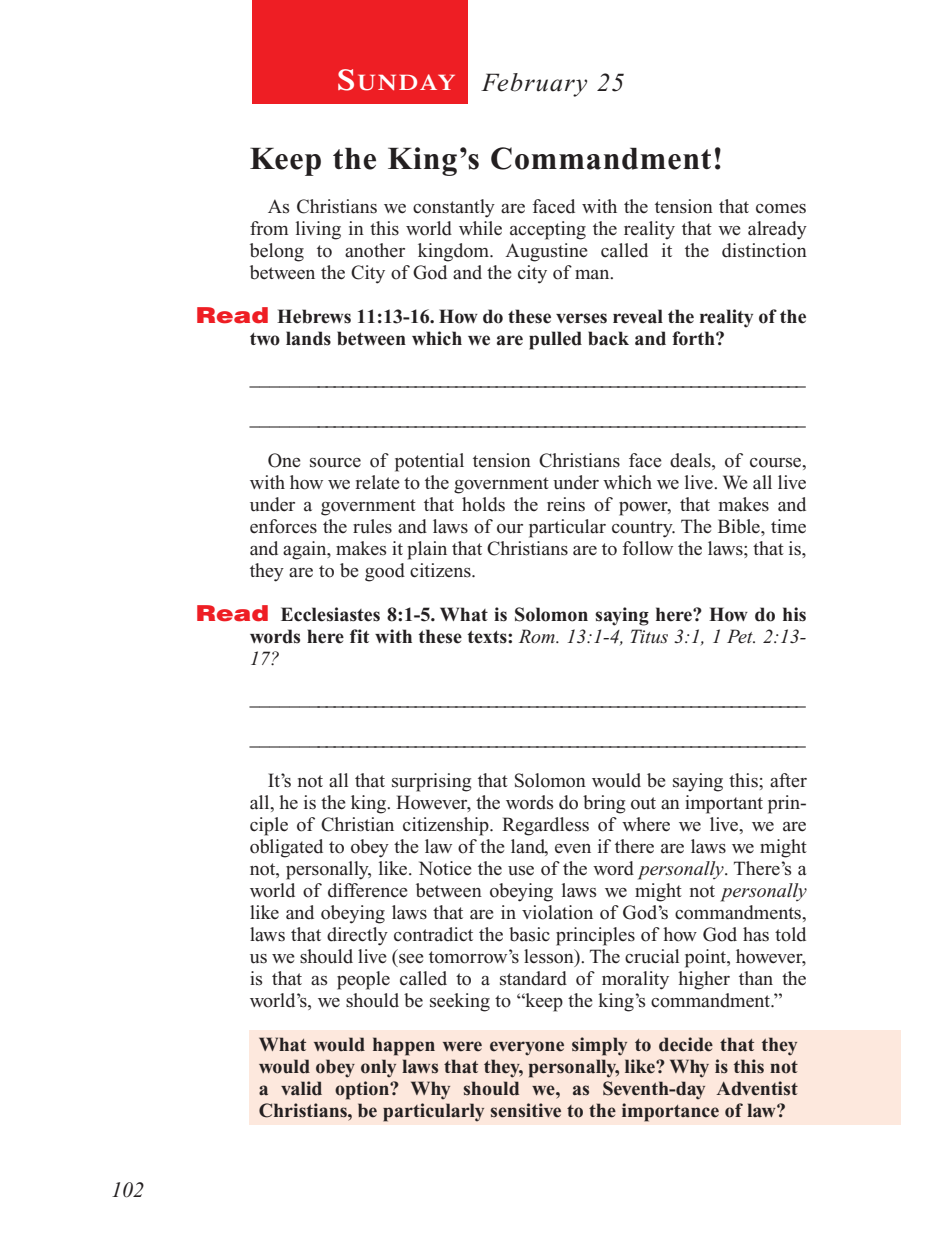
<style>
.page{position:relative;width:936px;height:1260px;background:#fff}
.page>*{position:absolute;margin:0;border:0;box-sizing:border-box;transform-origin:0 0}
.t1{font:700 32px "Times New Roman";letter-spacing:.025em;color:#231f20}
.t2{font:italic 26px "Times New Roman";letter-spacing:.05em;color:#231f20}
.t3{font:italic 22px "Times New Roman";color:#231f20}
.t4{font:20px/22px "Times New Roman";color:#231f20;text-align:justify}
.t5{font:700 20px/22px "Times New Roman";color:#231f20;text-align:justify}
.s1{font-family:"Times";font-weight:600;font-style:normal;font-size:30px;color:#fff}
.s2{font-family:"Times";font-weight:600;font-style:normal;font-size:22.4px;color:#fff}
.s3{font-family:"Helvetica";font-weight:900;font-size:22px;color:#ee1e24}
.s4{font-weight:400;font-style:italic}
.s5{font-style:italic}
</style>
<div class="page">
<div style="left:249px;top:1030px;width:652px;height:94px;background:#fde8dd"></div>
<div style="left:252px;top:0;width:215px;height:104px;background:#ee1e24"></div>
<p class="t3" style="left:111px;top:1182px;width:34px">102</p>
<h2 class="t2" style="left:337px;top:73px;width:289px"><span class="s1">S</span><span class="s2">UNDAY</span> February 25</h2>
<h1 class="t1" style="left:250px;top:147px;width:475px">Keep the King’s Commandment!</h1>
<p class="t4" style="left:250px;top:197px;width:559px;text-indent:18px">As Christians we constantly are faced with the tension that comes from living in this world while accepting the reality that we already belong to another kingdom. Augustine called it the distinction between the City of God and the city of man.</p>
<p class="t5" style="left:250px;top:307px;width:558px;text-indent:-54px"><span class="s3">Read</span> Hebrews 11:13-16. How do these verses reveal the reality of the two lands between which we are pulled back and forth?</p>
<p class="t4" style="left:250px;top:360px;width:558px;line-height:40px">___________________________________________________________________ ___________________________________________________________________</p>
<p class="t4" style="left:250px;top:451px;width:559px;text-indent:18px">One source of potential tension Christians face deals, of course, with how we relate to the government under which we live. We all live under a government that holds the reins of power, that makes and enforces the rules and laws of our particular country. The Bible, time and again, makes it plain that Christians are to follow the laws; that is, they are to be good citizens.</p>
<p class="t5" style="left:250px;top:605px;width:559px;text-indent:-54px"><span class="s3">Read</span> Ecclesiastes 8:1-5. What is Solomon saying here? How do his words here fit with these texts: <span class="s4">Rom. 13:1-4, Titus 3:1, 1 Pet. 2:13- 17?</span></p>
<p class="t4" style="left:250px;top:680px;width:558px;line-height:40px">___________________________________________________________________ ___________________________________________________________________</p>
<p class="t4" style="left:250px;top:771px;width:559px;text-indent:18px">It’s not all that surprising that Solomon would be saying this; after all, he is the king. However, the words do bring out an important prin&shy;ciple of Christian citizenship. Regardless of where we live, we are obligated to obey the law of the land, even if there are laws we might not, personally, like. Notice the use of the word <span class="s5">personally</span>. There’s a world of difference between obeying laws we might not <span class="s5">personally </span>like and obeying laws that are in violation of God’s commandments, laws that directly contradict the basic principles of how God has told us we should live (see tomorrow’s lesson). The crucial point, however, is that as people called to a standard of morality higher than the world’s, we should be seeking to “keep the king’s commandment.”</p>
<p class="t5" style="left:259px;top:1035px;width:541px">What would happen were everyone simply to decide that they would obey only laws that they, personally, like? Why is this not a valid option? Why should we, as Seventh-day Adventist Christians, be particularly sensitive to the importance of law?</p>
</div>
